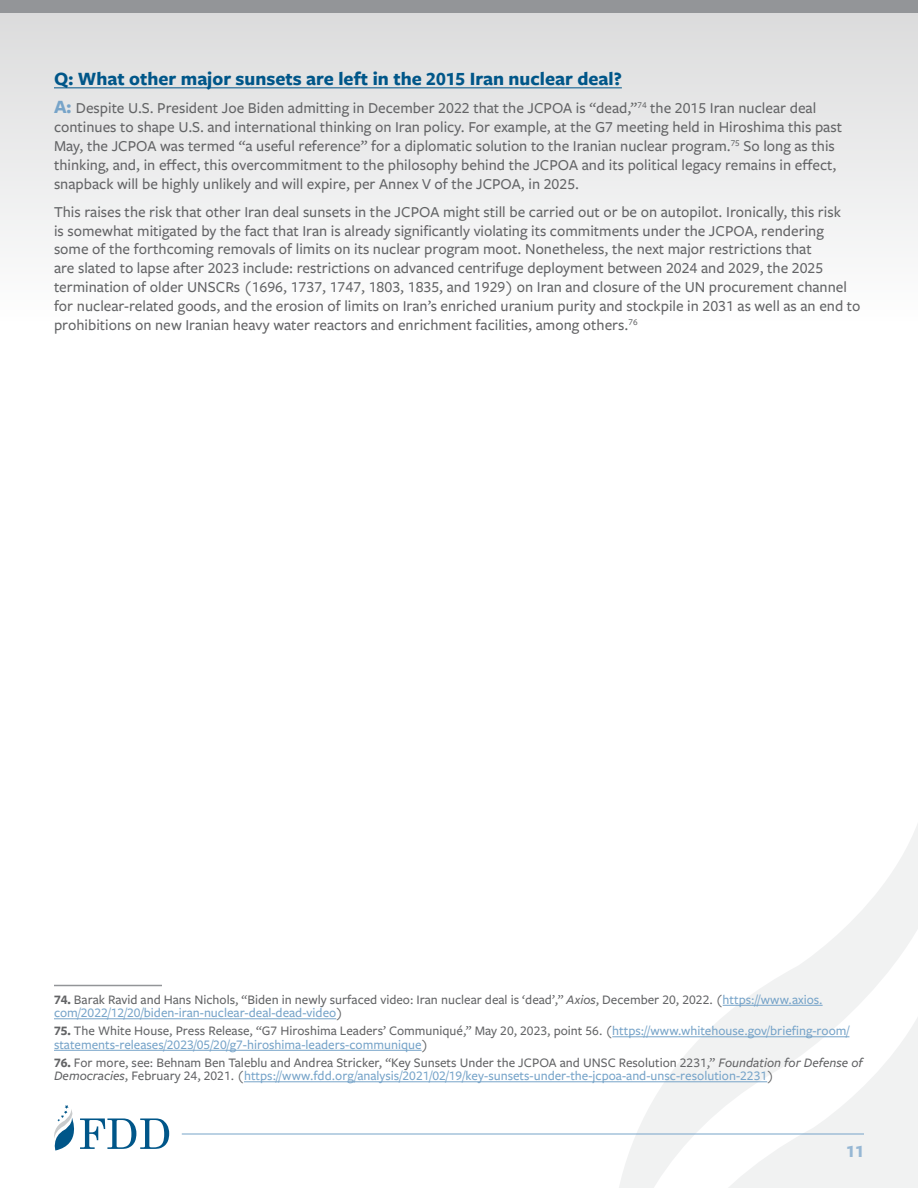
<style>
.page{position:relative;width:918px;height:1188px;background:#fff}
.page>*{position:absolute;margin:0;border:0;box-sizing:border-box;transform-origin:0 0}
.t1{font:700 19.5px "Freight Sans Pro";color:#005689}
.t2{font:700 18px "Freight Sans Pro";color:#96b7d4}
.t3{font:500 15.75px/18.9px "Freight Sans Pro";color:#636466}
.t4{font:500 13.5px/13.5px "Freight Sans Pro";color:#636466}
.t5{font:500 13.5px/13.5px "Freight Sans Pro";color:#77a4c9}
.s1{font-weight:700;font-size:19.5px;color:#77a4c9}
.s2{font-weight:700}
.s3{font-style:italic}
.s4{color:#77a4c9}
.s5{font-weight:700;color:#636466}
.s6{color:#636466}
</style>
<div class="page">
<div style="left:0;top:0;width:918px;height:339px;background:linear-gradient(to bottom,#d8d8d9,#fff)"></div>
<div style="left:0;top:0;width:918px;height:12px;background:#939598"></div>
<svg style="left:871px;top:824px;width:47px;height:77px"></svg>
<svg style="left:585px;top:901px;width:333px;height:287px"></svg>
<hr style="left:182px;top:1134px;width:682px;height:1px;background:#77a4c9">
<svg style="left:54px;top:1105px;width:115px;height:46px"></svg>
<hr style="left:54px;top:88px;width:568px;height:1px;background:#005689">
<hr style="left:54px;top:985px;width:108px;height:1px;background:#939598">
<hr style="left:723px;top:1005px;width:100px;height:1px;background:#77a4c9">
<hr style="left:54px;top:1019px;width:282px;height:1px;background:#77a4c9">
<hr style="left:612px;top:1037px;width:237px;height:1px;background:#77a4c9">
<hr style="left:54px;top:1050px;width:368px;height:1px;background:#77a4c9">
<hr style="left:244px;top:1082px;width:523px;height:1px;background:#77a4c9">
<p class="t1" style="left:54px;top:72px;width:569px">Q: What other major sunsets are left in the 2015 Iran nuclear deal?</p>
<p class="t3" style="left:54px;top:100px;width:790px"><span class="s1">A:</span> Despite U.S. President Joe Biden admitting in December 2022 that the JCPOA is “dead,”<sup>74</sup> the 2015 Iran nuclear deal continues to shape U.S. and international thinking on Iran policy. For example, at the G7 meeting held in Hiroshima this past May, the JCPOA was termed “a useful reference” for a diplomatic solution to the Iranian nuclear program.<sup>75</sup> So long as this thinking, and, in effect, this overcommitment to the philosophy behind the JCPOA and its political legacy remains in effect, snapback will be highly unlikely and will expire, per Annex V of the JCPOA, in 2025.</p>
<p class="t3" style="left:54px;top:204px;width:808px">This raises the risk that other Iran deal sunsets in the JCPOA might still be carried out or be on autopilot. Ironically, this risk<br>is somewhat mitigated by the fact that Iran is already significantly violating its commitments under the JCPOA, rendering some of the forthcoming removals of limits on its nuclear program moot. Nonetheless, the next major restrictions that<br>are slated to lapse after 2023 include: restrictions on advanced centrifuge deployment between 2024 and 2029, the 2025 termination of older UNSCRs (1696, 1737, 1747, 1803, 1835, and 1929) on Iran and closure of the UN procurement channel for nuclear-related goods, and the erosion of limits on Iran’s enriched uranium purity and stockpile in 2031 as well as an end to prohibitions on new Iranian heavy water reactors and enrichment facilities, among others.<sup>76</sup></p>
<p class="t4" style="left:54px;top:994px;width:770px"><span class="s2">74.</span> Barak Ravid and Hans Nichols, “Biden in newly surfaced video: Iran nuclear deal is ‘dead’,” <span class="s3">Axios</span>, December 20, 2022. (<span class="s4">https://www.axios. com/2022/12/20/biden-iran-nuclear-deal-dead-video</span>)</p>
<p class="t5" style="left:54px;top:1025px;width:797px"><span class="s5">75.</span> <span class="s6">The White House, Press Release, “G7 Hiroshima Leaders’ Communiqué,” May 20, 2023, point 56. (</span>https://www.whitehouse.gov/briefing-room/ statements-releases/2023/05/20/g7-hiroshima-leaders-communique<span class="s6">)</span></p>
<p class="t4" style="left:54px;top:1057px;width:810px"><span class="s2">76.</span> For more, see: Behnam Ben Taleblu and Andrea Stricker, “Key Sunsets Under the JCPOA and UNSC Resolution 2231,” <span class="s3">Foundation for Defense of<br>Democracies</span>, February 24, 2021. (<span class="s4">https://www.fdd.org/analysis/2021/02/19/key-sunsets-under-the-jcpoa-and-unsc-resolution-2231</span>)</p>
<p class="t2" style="left:846px;top:1145px;width:19px">11</p>
</div>
